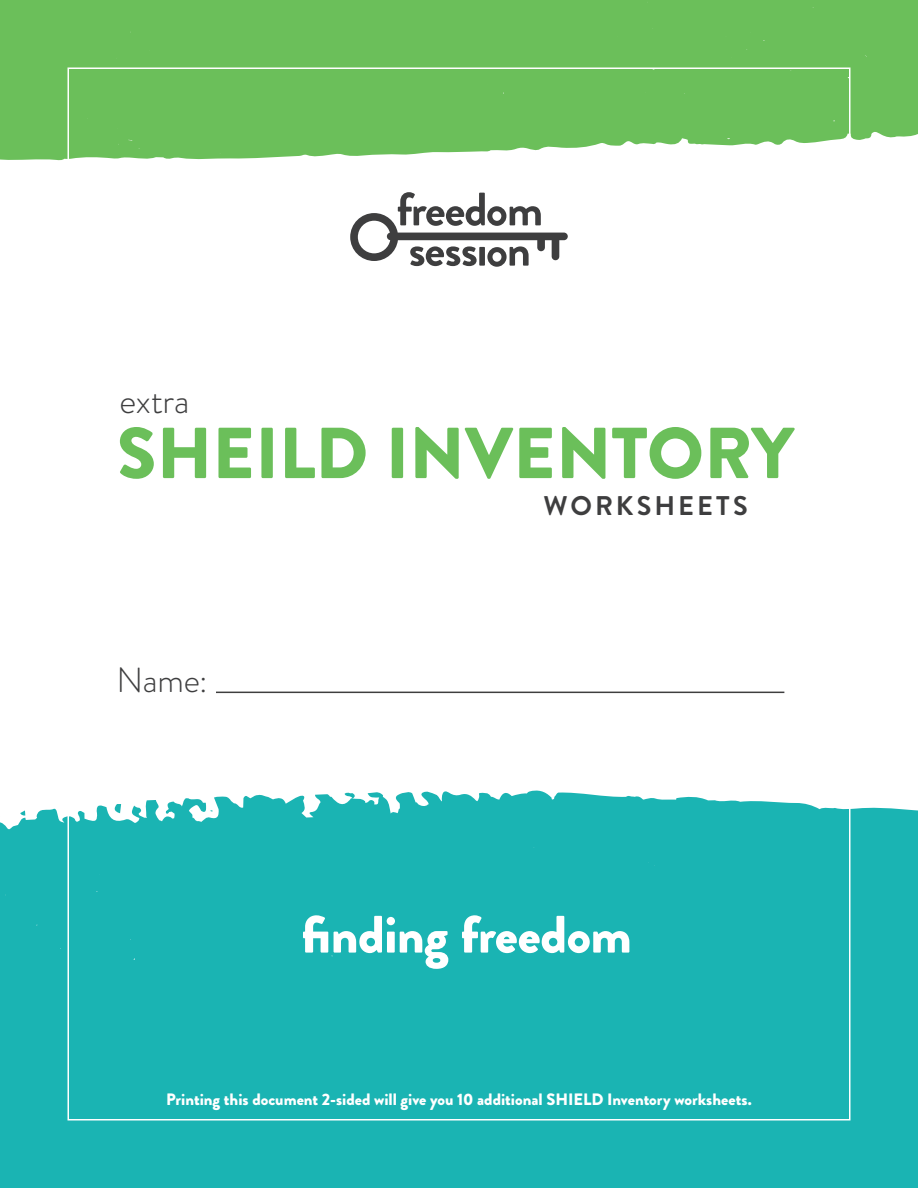
<style>
.page{position:relative;width:918px;height:1188px;background:#fff}
.page>*{position:absolute;margin:0;border:0;box-sizing:border-box;transform-origin:0 0}
.t1{font:900 72px "Brandon Grotesque";color:#6bbf5a}
.t2{font:900 52.5px "Brandon Grotesque";letter-spacing:-.01em;color:#fff}
.t3{font:300 36px "Brandon Grotesque";letter-spacing:-.005em;color:#3e3e3f}
.t4{font:300 34.8px "Brandon Grotesque";color:#3e3e3f}
.t5{font:700 27px "Brandon Grotesque";letter-spacing:.115em;color:#3e3e3f}
.t6{font:900 16.5px "Brandon Grotesque";color:#fff}
</style>
<div class="page">
<svg style="left:0;top:790px;width:918px;height:188px;background:#2ab9b8"></svg>
<svg style="left:0;top:0;width:918px;height:161px;background:#75c366"></svg>
<svg style="left:350px;top:192px;width:218px;height:75px"></svg>
<div style="left:0;top:978px;width:918px;height:210px;background:#1ab4b3"></div>
<hr style="left:216px;top:692px;width:568px;height:1px;background:#3e3e3f">
<p class="t3" style="left:120px;top:376px;width:71px">extra</p>
<p class="t1" style="left:117px;top:402px;width:679px">SHEILD INVENTORY</p>
<p class="t4" style="left:116px;top:657px;width:93px">Name:</p>
<p class="t5" style="left:544px;top:487px;width:206px">WORKSHEETS</p>
<p class="t2" style="left:301px;top:897px;width:332px">finding freedom</p>
<p class="t6" style="left:166px;top:1088px;width:587px">Printing this document 2-sided will give you 10 additional SHIELD Inventory worksheets.</p>
</div>
